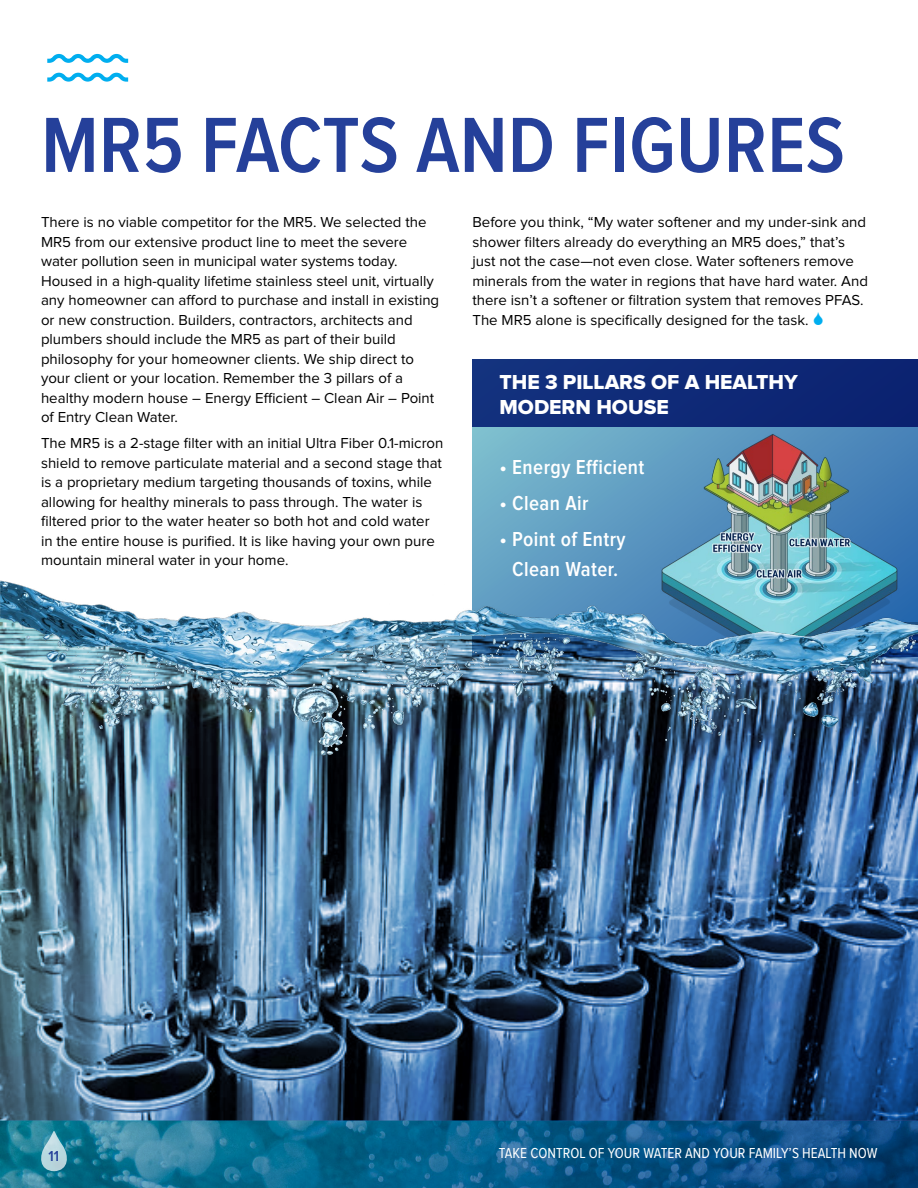
<style>
.page{position:relative;width:918px;height:1188px;background:#fff}
.page>*{position:absolute;margin:0;border:0;box-sizing:border-box;transform-origin:0 0}
.JMCC_Headline_Treatm{font:600 81px "Proxima Nova Cond";color:#25409a}
.t1{font:600 21px/30px "Proxima Nova Cond";letter-spacing:.02em;color:#fff;text-align:center}
.JMCC_Subhead_Treatme{font:21px/25.2px "Proxima Nova Extrabld";color:#fff}
.Body_Copy{font:15px/19.5px "Proxima Nova";color:#000}
.t2{font:15px "Proxima Nova Cond";color:#fff}
.t3{font:600 15px "Proxima Nova Cond";color:#25409a}
</style>
<div class="page">
<img style="left:0;top:1120px;width:918px;height:68px">
<svg style="left:38px;top:1131px;width:32px;height:40px"></svg>
<svg style="left:0;top:766px;width:918px;height:354px;background:#43678b"></svg>
<svg style="left:472px;top:427px;width:446px;height:154px;background:#65a3c4"></svg>
<img style="left:654px;top:433px;width:257px;height:148px">
<div style="left:472px;top:359px;width:446px;height:68px;background:#0f2a78"></div>
<img style="left:0;top:581px;width:918px;height:185px">
<svg style="left:47px;top:54px;width:81px;height:9px"></svg>
<svg style="left:47px;top:73px;width:81px;height:9px"></svg>
<p class="JMCC_Headline_Treatm" style="left:41px;top:108px;width:806px">MR5 FACTS AND FIGURES</p>
<p class="Body_Copy" style="left:41px;top:213px;width:400px">There is no viable competitor for the MR5. We selected the MR5 from our extensive product line to meet the severe water pollution seen in municipal water systems today.<br>Housed in a high-quality lifetime stainless steel unit, virtually any homeowner can afford to purchase and install in existing or new construction. Builders, contractors, architects and plumbers should include the MR5 as part of their build philosophy for your homeowner clients. We ship direct to your client or your location. Remember the 3 pillars of a healthy modern house – Energy Efficient – Clean Air – Point of Entry Clean Water.</p>
<p class="Body_Copy" style="left:41px;top:434px;width:404px">The MR5 is a 2-stage filter with an initial Ultra Fiber 0.1-micron shield to remove particulate material and a second stage that is a proprietary medium targeting thousands of toxins, while allowing for healthy minerals to pass through. The water is filtered prior to the water heater so both hot and cold water in the entire house is purified. It is like having your own pure mountain mineral water in your home.</p>
<p class="Body_Copy" style="left:472px;top:213px;width:397px">Before you think, “My water softener and my under-sink and shower filters already do everything an MR5 does,” that’s just not the case—not even close. Water softeners remove minerals from the water in regions that have hard water. And there isn’t a softener or filtration system that removes PFAS.<br>The MR5 alone is specifically designed for the task.</p>
<p class="JMCC_Subhead_Treatme" style="left:500px;top:370px;width:300px">THE 3 PILLARS OF A HEALTHY<br>MODERN HOUSE</p>
<p class="t1" style="left:500px;top:453px;width:146px">• Energy Efficient</p>
<p class="t1" style="left:500px;top:489px;width:91px">• Clean Air</p>
<p class="t1" style="left:500px;top:525px;width:128px">• Point of Entry<br>Clean Water.</p>
<p class="t3" style="left:49px;top:1149px;width:12px">11</p>
<p class="t2" style="left:499px;top:1147px;width:380px">TAKE CONTROL OF YOUR WATER AND YOUR FAMILY’S HEALTH NOW</p>
</div>
